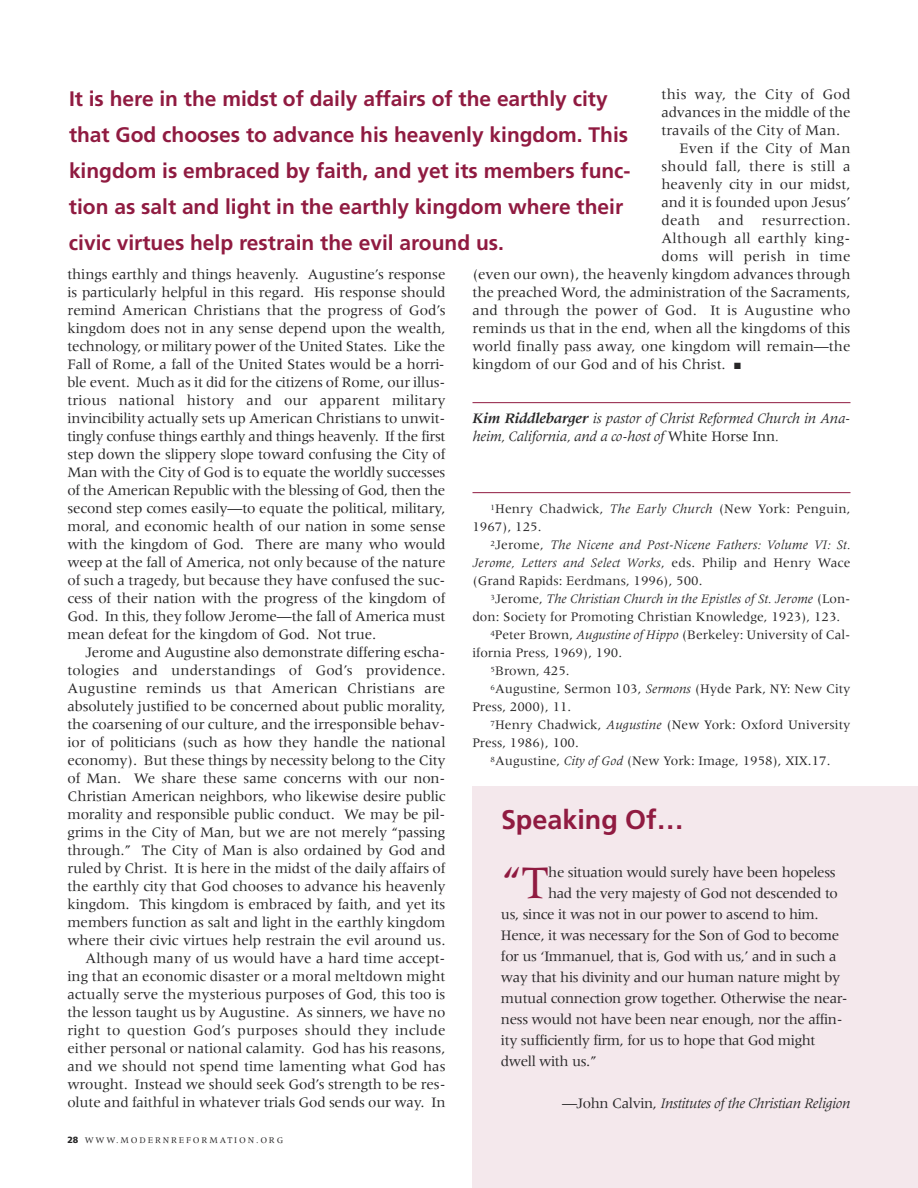
<style>
.page{position:relative;width:918px;height:1188px;background:#fff}
.page>*{position:absolute;margin:0;border:0;box-sizing:border-box;transform-origin:0 0}
.t1{font:48.15px "Meridien";color:#901b41}
.t2{font:700 27px "Frutiger";color:#901b41}
.t3{font:700 21px/36px "Frutiger";color:#901b41}
.t4{font:15px/18px "Meridien";letter-spacing:-.01em;color:#272627;text-align:justify}
.t5{font:italic 15px/18px "Meridien";letter-spacing:-.015em;color:#272627}
.t6{font:15px "Meridien";letter-spacing:.02em;color:#272627}
.t7{font:15px "Meridien";letter-spacing:.01em;color:#272627}
.t8{font:13.5px/18px "Meridien";color:#272627}
.t9{font:italic 13.5px/18px "Meridien";letter-spacing:.01em;color:#272627;text-align:justify}
.t10{font:9px "Meridien";letter-spacing:.2em;color:#272627}
.s1{font-family:"Frutiger";font-weight:900}
.s2{font-weight:700}
.s3{font-style:normal}
.s4{font-style:italic}
</style>
<div class="page">
<hr style="left:472px;top:402px;width:378px;height:1px;background:#901b41">
<hr style="left:472px;top:492px;width:378px;height:1px;background:#901b41">
<div style="left:472px;top:786px;width:446px;height:402px;background:#f4e8ec"></div>
<p class="t6" style="left:662px;top:89px;width:191px">this way, the City of God</p>
<p class="t4" style="left:662px;top:104px;width:191px">advances in the middle of the</p>
<p class="t4" style="left:662px;top:122px;width:180px">travails of the City of Man.</p>
<p class="t7" style="left:680px;top:143px;width:172px">Even if the City of Man</p>
<p class="t6" style="left:662px;top:161px;width:191px">should fall, there is still a</p>
<p class="t4" style="left:662px;top:176px;width:191px">heavenly city in our midst,</p>
<p class="t4" style="left:662px;top:194px;width:191px">and it is founded upon Jesus’</p>
<p class="t6" style="left:662px;top:215px;width:191px">death and resurrection.</p>
<p class="t6" style="left:662px;top:233px;width:191px">Although all earthly king-</p>
<p class="t6" style="left:662px;top:251px;width:191px">doms will perish in time</p>
<p class="t4" style="left:473px;top:266px;width:380px">(even our own), the heavenly kingdom advances through</p>
<p class="t4" style="left:473px;top:284px;width:380px">the preached Word, the administration of the Sacraments,</p>
<p class="t7" style="left:473px;top:305px;width:380px">and through the power of God. It is Augustine who</p>
<p class="t4" style="left:473px;top:320px;width:379px">reminds us that in the end, when all the kingdoms of this</p>
<p class="t4" style="left:473px;top:338px;width:379px">world finally pass away, one kingdom will remain—the</p>
<p class="t4" style="left:473px;top:356px;width:270px">kingdom of our God and of his Christ. ■</p>
<p class="t3" style="left:69px;top:82px;width:563px">It is here in the midst of daily affairs of the earthly city that God chooses to advance his heavenly kingdom. This kingdom is embraced by faith, and yet its members func&shy;tion as salt and light in the earthly kingdom where their civic virtues help restrain the evil around us.</p>
<p class="t4" style="left:67px;top:266px;width:380px">things earthly and things heavenly. Augustine’s response is particularly helpful in this regard. His response should remind American Christians that the progress of God’s kingdom does not in any sense depend upon the wealth, technology, or military power of the United States. Like the Fall of Rome, a fall of the United States would be a horri&shy;ble event. Much as it did for the citizens of Rome, our illus&shy;trious national history and our apparent military invincibility actually sets up American Christians to unwit&shy;tingly confuse things earthly and things heavenly. If the first step down the slippery slope toward confusing the City of Man with the City of God is to equate the worldly successes of the American Republic with the blessing of God, then the second step comes easily—to equate the political, military, moral, and economic health of our nation in some sense with the kingdom of God. There are many who would weep at the fall of America, not only because of the nature of such a tragedy, but because they have confused the suc&shy;cess of their nation with the progress of the kingdom of God. In this, they follow Jerome—the fall of America must mean defeat for the kingdom of God. Not true.</p>
<p class="t4" style="left:67px;top:644px;width:380px;text-align:right">Jerome and Augustine also demonstrate differing escha&shy;tologies and understandings of God’s providence.<br>Augustine reminds us that American Christians are absolutely justified to be concerned about public morality, the coarsening of our culture, and the irresponsible behav&shy;ior of politicians (such as how they handle the national economy). But these things by necessity belong to the City of Man. We share these same concerns with our non-Christian American neighbors, who likewise desire public morality and responsible public conduct. We may be pil&shy;grims in the City of Man, but we are not merely “passing through.” The City of Man is also ordained by God and ruled by Christ. It is here in the midst of the daily affairs of the earthly city that God chooses to advance his heavenly kingdom. This kingdom is embraced by faith, and yet its members function as salt and light in the earthly kingdom where their civic virtues help restrain the evil around us.<br>Although many of us would have a hard time accept&shy;ing that an economic disaster or a moral meltdown might actually serve the mysterious purposes of God, this too is the lesson taught us by Augustine. As sinners, we have no right to question God’s purposes should they include either personal or national calamity. God has his reasons, and we should not spend time lamenting what God has wrought. Instead we should seek God’s strength to be res&shy;olute and faithful in whatever trials God sends our way. In</p>
<p class="t10" style="left:68px;top:1137px;width:217px"><span class="s1">28</span> WWW.MODERNREFORMATION.ORG</p>
<p class="t5" style="left:472px;top:410px;width:379px"><span class="s2">Kim Riddlebarger</span> is pastor of Christ Reformed Church in Ana&shy;heim, California, and a co-host of <span class="s3">White Horse Inn</span>.</p>
<p class="t8" style="left:473px;top:501px;width:380px;text-indent:18px"><sup>1</sup>Henry Chadwick, <span class="s4">The Early Church</span> (New York: Penguin,<br>1967), 125.</p>
<p class="t9" style="left:473px;top:537px;width:380px;text-indent:18px"><sup>2</sup><span class="s3">Jerome,</span> The Nicene and Post-Nicene Fathers: Volume VI: St.<br>Jerome, Letters and Select Works<span class="s3">, eds. Philip and Henry Wace (Grand Rapids: Eerdmans, 1996), 500.</span></p>
<p class="t9" style="left:491px;top:591px;width:361px"><sup>3</sup><span class="s3">Jerome,</span> The Christian Church in the Epistles of St. Jerome <span class="s3">(Lon-</span></p>
<p class="t8" style="left:472px;top:609px;width:369px">don: Society for Promoting Christian Knowledge, 1923), 123.</p>
<p class="t8" style="left:491px;top:627px;width:361px"><sup>4</sup>Peter Brown, <span class="s4">Augustine of Hippo</span> (Berkeley: University of Cal-</p>
<p class="t8" style="left:473px;top:645px;width:151px">ifornia Press, 1969), 190.</p>
<p class="t8" style="left:491px;top:663px;width:81px"><sup>5</sup>Brown, 425.</p>
<p class="t8" style="left:491px;top:681px;width:361px"><sup>6</sup>Augustine, Sermon 103, <span class="s4">Sermons</span> (Hyde Park, NY: New City</p>
<p class="t8" style="left:472px;top:699px;width:100px">Press, 2000), 11.</p>
<p class="t8" style="left:491px;top:717px;width:361px"><sup>7</sup>Henry Chadwick, <span class="s4">Augustine</span> (New York: Oxford University</p>
<p class="t8" style="left:473px;top:735px;width:108px">Press, 1986), 100.</p>
<p class="t8" style="left:491px;top:753px;width:341px"><sup>8</sup>Augustine, <span class="s4">City of God</span> (New York: Image, 1958), XIX.17.</p>
<h2 class="t2" style="left:501px;top:808px;width:184px">Speaking Of…</h2>
<h1 class="t1" style="left:501px;top:865px;width:49px">“T</h1>
<p class="t4" style="left:548px;top:864px;width:289px">he situation would surely have been hopeless</p>
<p class="t4" style="left:548px;top:885px;width:291px">had the very majesty of God not descended to</p>
<p class="t4" style="left:501px;top:906px;width:319px">us, since it was not in our power to ascend to him.</p>
<p class="t4" style="left:501px;top:927px;width:340px">Hence, it was necessary for the Son of God to become</p>
<p class="t4" style="left:501px;top:948px;width:337px">for us ‘Immanuel, that is, God with us,’ and in such a</p>
<p class="t4" style="left:501px;top:969px;width:341px">way that his divinity and our human nature might by</p>
<p class="t4" style="left:501px;top:990px;width:348px">mutual connection grow together. Otherwise the near-</p>
<p class="t4" style="left:501px;top:1011px;width:343px">ness would not have been near enough, nor the affin-</p>
<p class="t4" style="left:501px;top:1032px;width:316px">ity sufficiently firm, for us to hope that God might</p>
<p class="t4" style="left:501px;top:1053px;width:97px">dwell with us.”</p>
<p class="t5" style="left:562px;top:1095px;width:290px"><span class="s3">—John Calvin,</span> Institutes of the Christian Religion</p>
</div>
